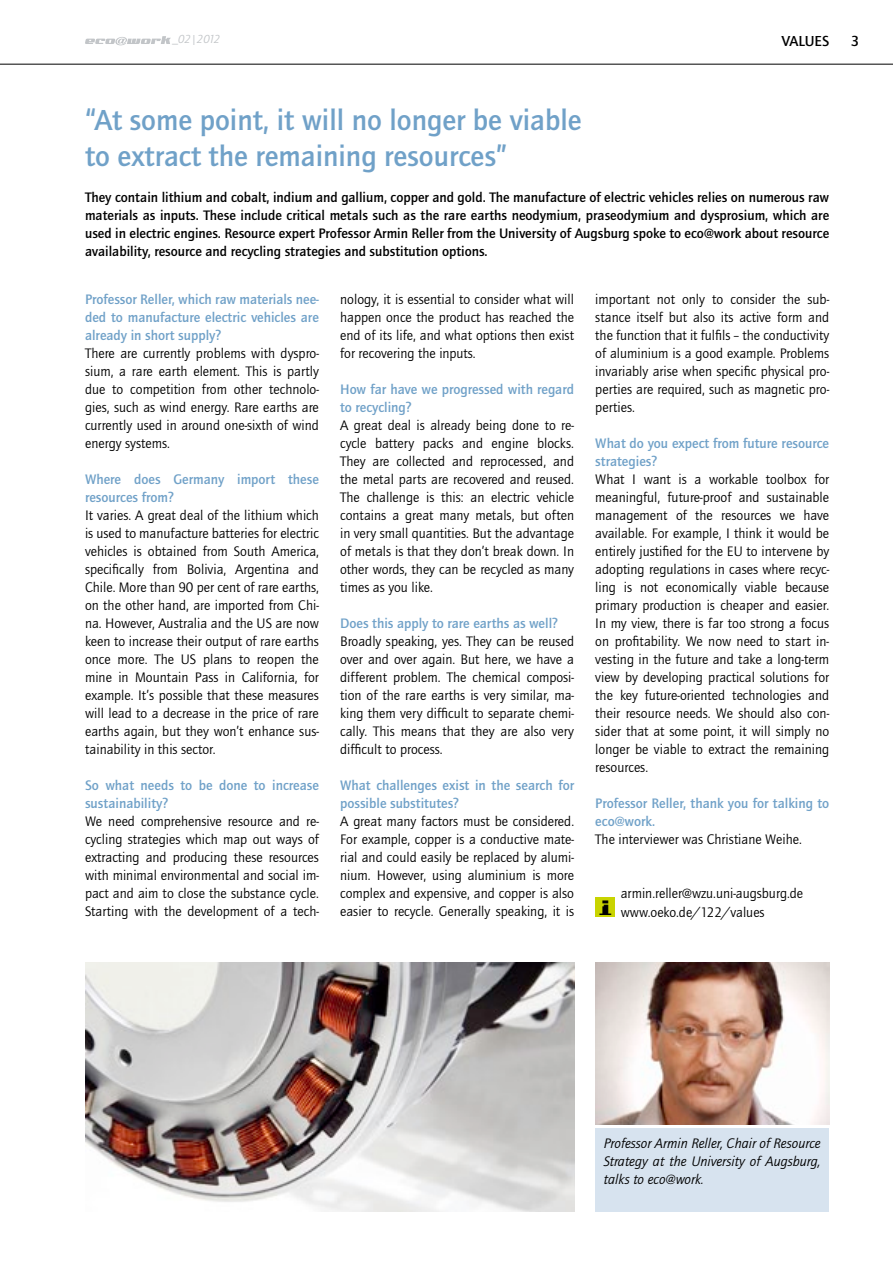
<style>
.page{position:relative;width:893px;height:1263px;background:#fff}
.page>*{position:absolute;margin:0;border:0;box-sizing:border-box;transform-origin:0 0}
.t1{font:700 30px/36px "Quay Itc T";color:#70a1c8}
.t2{font:700 15px "Quay Itc T";color:#000}
.t3{font:14.25px/18px "Quay Itc T";color:#000;text-align:justify}
.t4{font:700 14.25px/18px "Quay Itc T";color:#70a1c8}
.t5{font:700 14.25px/18px "Quay Itc T";color:#000;text-align:justify}
.t6{font:italic 14.25px/18px "Quay Itc T";color:#000;text-align:justify}
.t7{font:italic 12px "Quay Itc T";letter-spacing:-.04em;color:#c2c5c8}
.s1{font-style:normal}
</style>
<div class="page">
<hr style="left:0;top:64px;width:893px;height:1px;background:#000">
<svg style="left:595px;top:897px;width:19px;height:19px"></svg>
<img style="left:598px;top:899px;width:16px;height:15px">
<div style="left:595px;top:1128px;width:234px;height:84px;background:#d7e3ef"></div>
<img style="left:595px;top:963px;width:234px;height:161px">
<img style="left:85px;top:963px;width:489px;height:249px">
<svg style="left:85px;top:36px;width:86px;height:9px"></svg>
<p class="t7" style="left:172px;top:33px;width:50px"><span class="s1">_</span>02|2012</p>
<p class="t2" style="left:782px;top:32px;width:49px">VALUES</p>
<p class="t2" style="left:851px;top:32px;width:10px">3</p>
<h1 class="t1" style="left:85px;top:102px;width:498px">“At some point, it will no longer be viable to extract the remaining resources”</h1>
<p class="t5" style="left:85px;top:189px;width:746px">They contain lithium and cobalt, indium and gallium, copper and gold. The manufacture of electric vehicles relies on numerous raw materials as inputs. These include critical metals such as the rare earths neodymium, praseodymium and dysprosium, which are used in electric engines. Resource expert Professor Armin Reller from the University of Augsburg spoke to eco@work about resource availability, resource and recycling strategies and substitution options.</p>
<p class="t4" style="left:85px;top:291px;width:235px;text-align:justify">Professor Reller, which raw materials nee&shy;ded to manufacture electric vehicles are already in short supply?</p>
<p class="t3" style="left:85px;top:345px;width:235px">There are currently problems with dyspro&shy;sium, a rare earth element. This is partly due to competition from other technolo&shy;gies, such as wind energy. Rare earths are currently used in around one-sixth of wind energy systems.</p>
<p class="t4" style="left:85px;top:471px;width:235px">Where does Germany import these resources from?</p>
<p class="t3" style="left:85px;top:507px;width:235px">It varies. A great deal of the lithium which is used to manufacture batteries for electric vehicles is obtained from South America, specifically from Bolivia, Argentina and Chile. More than 90 per cent of rare earths, on the other hand, are imported from Chi&shy;na. However, Australia and the US are now keen to increase their output of rare earths once more. The US plans to reopen the mine in Mountain Pass in California, for example. It’s possible that these measures will lead to a decrease in the price of rare earths again, but they won’t enhance sus&shy;tainability in this sector.</p>
<p class="t4" style="left:85px;top:777px;width:235px">So what needs to be done to increase sustainability?</p>
<p class="t3" style="left:85px;top:813px;width:235px">We need comprehensive resource and re&shy;cycling strategies which map out ways of extracting and producing these resources with minimal environmental and social im&shy;pact and aim to close the substance cycle.<br>Starting with the development of a tech-</p>
<p class="t3" style="left:340px;top:291px;width:235px">nology, it is essential to consider what will happen once the product has reached the end of its life, and what options then exist for recovering the inputs.</p>
<p class="t4" style="left:340px;top:381px;width:235px">How far have we progressed with regard to recycling?</p>
<p class="t3" style="left:340px;top:417px;width:235px">A great deal is already being done to re&shy;cycle battery packs and engine blocks.<br>They are collected and reprocessed, and the metal parts are recovered and reused.<br>The challenge is this: an electric vehicle contains a great many metals, but often in very small quantities. But the advantage of metals is that they don’t break down. In other words, they can be recycled as many times as you like.</p>
<p class="t4" style="left:340px;top:615px;width:219px">Does this apply to rare earths as well?</p>
<p class="t3" style="left:340px;top:633px;width:235px">Broadly speaking, yes. They can be reused over and over again. But here, we have a different problem. The chemical composi&shy;tion of the rare earths is very similar, ma&shy;king them very difficult to separate chemi&shy;cally. This means that they are also very difficult to process.</p>
<p class="t4" style="left:340px;top:777px;width:235px">What challenges exist in the search for possible substitutes?</p>
<p class="t3" style="left:340px;top:813px;width:235px">A great many factors must be considered.<br>For example, copper is a conductive mate&shy;rial and could easily be replaced by alumi&shy;nium. However, using aluminium is more complex and expensive, and copper is also easier to recycle. Generally speaking, it is</p>
<p class="t3" style="left:595px;top:291px;width:235px">important not only to consider the sub&shy;stance itself but also its active form and the function that it fulfils – the conductivity of aluminium is a good example. Problems invariably arise when specific physical pro&shy;perties are required, such as magnetic pro&shy;perties.</p>
<p class="t4" style="left:595px;top:435px;width:235px">What do you expect from future resource strategies?</p>
<p class="t3" style="left:595px;top:471px;width:235px">What I want is a workable toolbox for meaningful, future-proof and sustainable management of the resources we have available. For example, I think it would be entirely justified for the EU to intervene by adopting regulations in cases where recyc&shy;ling is not economically viable because primary production is cheaper and easier.<br>In my view, there is far too strong a focus on profitability. We now need to start in&shy;vesting in the future and take a long-term view by developing practical solutions for the key future-oriented technologies and their resource needs. We should also con&shy;sider that at some point, it will simply no longer be viable to extract the remaining resources.</p>
<p class="t4" style="left:595px;top:794px;width:235px">Professor Reller, thank you for talking to eco@work.</p>
<p class="t3" style="left:595px;top:831px;width:208px">The interviewer was Christiane Weihe.</p>
<p class="t3" style="left:621px;top:885px;width:184px">armin.reller@wzu.uni-augsburg.de www.oeko.de/122/values</p>
<p class="t6" style="left:604px;top:1134px;width:218px">Professor Armin Reller, Chair of Resource Strategy at the University of Augsburg, talks to eco@work.</p>
</div>
